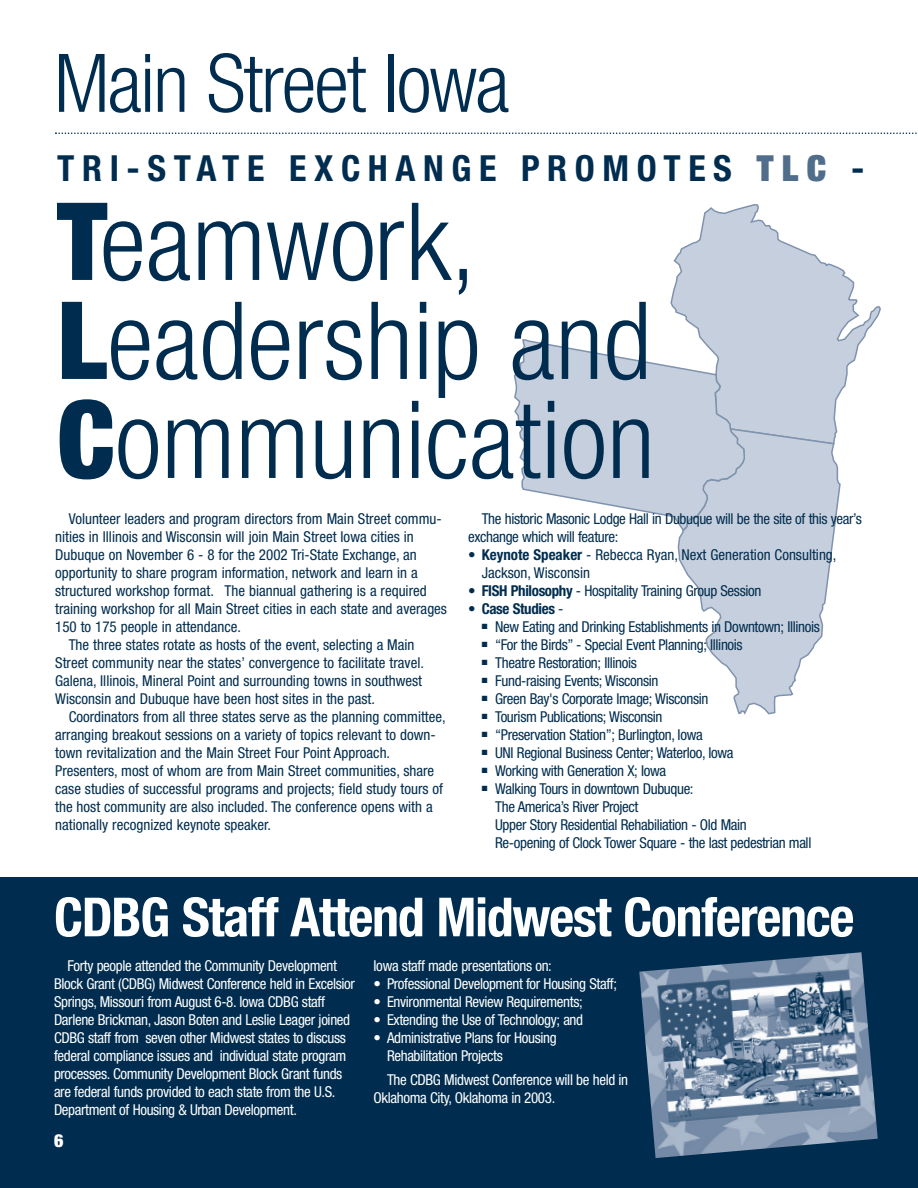
<style>
.page{position:relative;width:918px;height:1188px;background:#fff}
.page>*{position:absolute;margin:0;border:0;box-sizing:border-box;transform-origin:0 0}
.t1{font:300 condensed 108px/99px "Helvetica Neue";color:#002d4f}
.t2{font:300 condensed 81px "Helvetica Neue";letter-spacing:-.025em;color:#002d4f}
.t3{font:700 condensed 54px "Helvetica Neue";letter-spacing:-.025em;color:#fff}
.t4{font:700 condensed 36px "Helvetica Neue";letter-spacing:.21em;color:#002d4f}
.t5{font:condensed 15px/18px "Helvetica Neue";color:#002d4f}
.t6{font:condensed 15px/18px "Helvetica Neue";letter-spacing:-.025em;color:#fff}
.t7{font:condensed 15px/18px "Helvetica Neue";letter-spacing:-.025em;color:#002d4f}
.t8{font:700 condensed 15px "Helvetica Neue";letter-spacing:-.025em;color:#002d4f}
.s1{font-weight:900;font-stretch:expanded;color:#516d8c}
.s2{font-weight:900}
.s3{font-weight:700}
.s4{font-weight:400}
</style>
<div class="page">
<svg style="left:670px;top:204px;width:211px;height:223px;fill:#c6cfdd"></svg>
<svg style="left:677px;top:427px;width:164px;height:288px;fill:#c6cfdd"></svg>
<svg style="left:514px;top:338px;width:232px;height:195px;fill:#c6cfdd"></svg>
<div style="left:0;top:878px;width:918px;height:310px;background:#002d4f"></div>
<svg style="left:55px;top:132px;width:862px;height:2px"></svg>
<img style="left:639px;top:952px;width:239px;height:206px">
<h2 class="t2" style="left:54px;top:54px;width:457px">Main Street Iowa</h2>
<h3 class="t4" style="left:57px;top:155px;width:809px">TRI-STATE EXCHANGE PROMOTES <span class="s1">TLC</span> -</h3>
<h1 class="t1" style="left:57px;top:201px;width:599px"><span class="s2">T</span>eamwork,<br><span class="s2">L</span>eadership and<br><span class="s2">C</span>ommunication</h1>
<p class="t5" style="left:69px;top:511px;width:375px">Volunteer leaders and program directors from Main Street commu-</p>
<p class="t5" style="left:55px;top:529px;width:360px">nities in Illinois and Wisconsin will join Main Street Iowa cities in</p>
<p class="t5" style="left:55px;top:547px;width:363px">Dubuque on November 6 - 8 for the 2002 Tri-State Exchange, an</p>
<p class="t5" style="left:55px;top:565px;width:364px">opportunity to share program information, network and learn in a</p>
<p class="t5" style="left:55px;top:583px;width:373px">structured workshop format. The biannual gathering is a required</p>
<p class="t5" style="left:55px;top:601px;width:393px">training workshop for all Main Street cities in each state and averages</p>
<p class="t5" style="left:55px;top:619px;width:187px">150 to 175 people in attendance.</p>
<p class="t5" style="left:69px;top:637px;width:347px">The three states rotate as hosts of the event, selecting a Main</p>
<p class="t5" style="left:55px;top:655px;width:370px">Street community near the states’ convergence to facilitate travel.</p>
<p class="t5" style="left:55px;top:673px;width:369px">Galena, Illinois, Mineral Point and surrounding towns in southwest</p>
<p class="t5" style="left:55px;top:691px;width:321px">Wisconsin and Dubuque have been host sites in the past.</p>
<p class="t5" style="left:69px;top:709px;width:379px">Coordinators from all three states serve as the planning committee,</p>
<p class="t5" style="left:55px;top:727px;width:382px">arranging breakout sessions on a variety of topics relevant to down-</p>
<p class="t5" style="left:55px;top:745px;width:337px">town revitalization and the Main Street Four Point Approach.</p>
<p class="t5" style="left:55px;top:763px;width:381px">Presenters, most of whom are from Main Street communities, share</p>
<p class="t5" style="left:55px;top:781px;width:389px">case studies of successful programs and projects; field study tours of</p>
<p class="t5" style="left:55px;top:799px;width:379px">the host community are also included. The conference opens with a</p>
<p class="t5" style="left:55px;top:817px;width:217px">nationally recognized keynote speaker.</p>
<p class="t7" style="left:468px;top:511px;width:395px;text-indent:14px">The historic Masonic Lodge Hall in Dubuque will be the site of this year’s exchange which will feature:</p>
<p class="t5" style="left:482px;top:547px;width:356px;text-indent:-14px">• <span class="s3">Keynote Speaker</span> - Rebecca Ryan, Next Generation Consulting,<br>Jackson, Wisconsin</p>
<p class="t7" style="left:468px;top:583px;width:295px">• <span class="s3">FISH Philosophy</span> - Hospitality Training Group Session</p>
<p class="t8" style="left:468px;top:603px;width:97px"><span class="s4">•</span> Case Studies <span class="s4">-</span></p>
<p class="t7" style="left:482px;top:619px;width:340px">■ New Eating and Drinking Establishments in Downtown; Illinois</p>
<p class="t7" style="left:482px;top:637px;width:262px">■ “For the Birds” - Special Event Planning; Illinois</p>
<p class="t7" style="left:482px;top:655px;width:157px">■ Theatre Restoration; Illinois</p>
<p class="t7" style="left:482px;top:673px;width:178px">■ Fund-raising Events; Wisconsin</p>
<p class="t7" style="left:482px;top:691px;width:228px">■ Green Bay's Corporate Image; Wisconsin</p>
<p class="t7" style="left:482px;top:709px;width:182px">■ Tourism Publications; Wisconsin</p>
<p class="t7" style="left:482px;top:727px;width:223px">■ “Preservation Station”; Burlington, Iowa</p>
<p class="t7" style="left:482px;top:745px;width:253px">■ UNI Regional Business Center; Waterloo, Iowa</p>
<p class="t7" style="left:482px;top:763px;width:186px">■ Working with Generation X; Iowa</p>
<p class="t7" style="left:495px;top:781px;width:318px;text-indent:-14px">■ Walking Tours in downtown Dubuque:<br>The America’s River Project<br>Upper Story Residential Rehabiliation - Old Main<br>Re-opening of Clock Tower Square - the last pedestrian mall</p>
<h3 class="t3" style="left:54px;top:898px;width:802px">CDBG Staff Attend Midwest Conference</h3>
<p class="t6" style="left:54px;top:958px;width:303px;text-indent:14px">Forty people attended the Community Development Block Grant (CDBG) Midwest Conference held in Excelsior Springs, Missouri from August 6-8. Iowa CDBG staff Darlene Brickman, Jason Boten and Leslie Leager joined CDBG staff from seven other Midwest states to discuss federal compliance issues and individual state program processes. Community Development Block Grant funds are federal funds provided to each state from the U.S.<br>Department of Housing &amp; Urban Development.</p>
<p class="t6" style="left:374px;top:958px;width:180px">Iowa staff made presentations on:</p>
<p class="t6" style="left:374px;top:976px;width:245px">• Professional Development for Housing Staff;</p>
<p class="t6" style="left:374px;top:994px;width:211px">• Environmental Review Requirements;</p>
<p class="t6" style="left:374px;top:1012px;width:211px">• Extending the Use of Technology; and</p>
<p class="t6" style="left:387px;top:1030px;width:171px;text-indent:-14px">• Administrative Plans for Housing<br>Rehabilitation Projects</p>
<p class="t6" style="left:374px;top:1072px;width:256px;text-indent:14px">The CDBG Midwest Conference will be held in<br>Oklahoma City, Oklahoma in 2003.</p>
</div>
